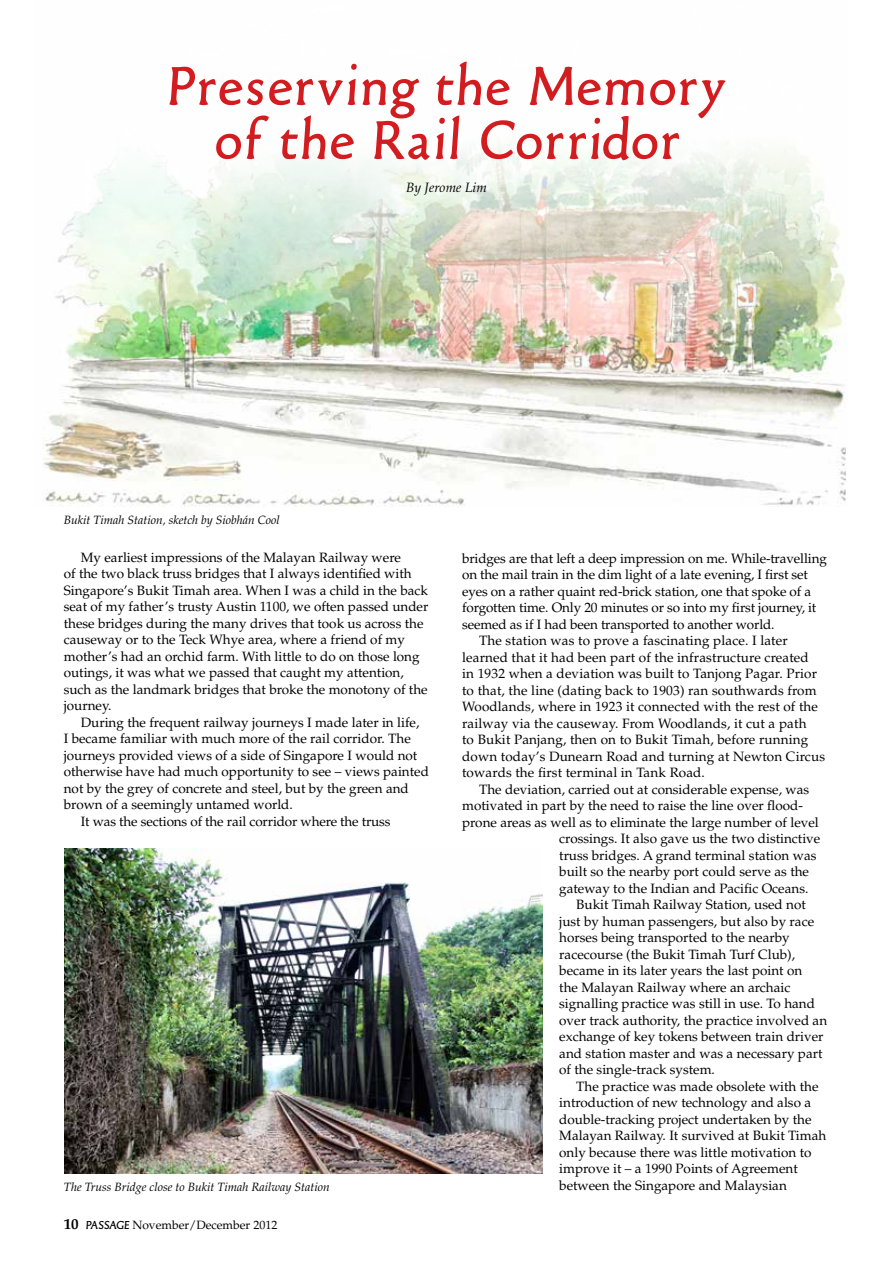
<style>
.page{position:relative;width:893px;height:1263px;background:#fff}
.page>*{position:absolute;margin:0;border:0;box-sizing:border-box;transform-origin:0 0}
.t1{font:57px/54px "Old Typefaces";letter-spacing:.045em;color:#d21c20;text-align:center}
.t2{font:13.5px/16.5px "Palatino LT Std";color:#000}
.t3{font:italic 13.5px "Palatino LT Std";letter-spacing:.005em;color:#000}
.t4{font:italic 12px "Palatino LT Std";color:#000}
.t5{font:12px "Palatino LT Std";color:#000}
.s1{font-weight:700;font-size:15px}
.s2{font-family:"Old Typefaces"}
</style>
<div class="page">
<img style="left:43px;top:145px;width:803px;height:361px">
<img style="left:65px;top:849px;width:477px;height:325px">
<h1 class="t1" style="left:169px;top:60px;width:557px">Preserving the Memory of the Rail Corridor</h1>
<p class="t3" style="left:406px;top:179px;width:82px">By Jerome Lim</p>
<p class="t4" style="left:64px;top:513px;width:217px">Bukit Timah Station, sketch by Siobhán Cool</p>
<p class="t2" style="left:64px;top:549px;width:366px;text-indent:17px">My earliest impressions of the Malayan Railway were<br>of the two black truss bridges that I always identified with Singapore’s Bukit Timah area. When I was a child in the back seat of my father’s trusty Austin 1100, we often passed under these bridges during the many drives that took us across the causeway or to the Teck Whye area, where a friend of my mother’s had an orchid farm. With little to do on those long outings, it was what we passed that caught my attention, such as the landmark bridges that broke the monotony of the journey.</p>
<p class="t2" style="left:81px;top:714px;width:340px">During the frequent railway journeys I made later in life,</p>
<p class="t2" style="left:64px;top:731px;width:349px">I became familiar with much more of the rail corridor. The</p>
<p class="t2" style="left:64px;top:747px;width:355px">journeys provided views of a side of Singapore I would not</p>
<p class="t2" style="left:64px;top:764px;width:367px">otherwise have had much opportunity to see – views painted</p>
<p class="t2" style="left:64px;top:780px;width:347px">not by the grey of concrete and steel, but by the green and</p>
<p class="t2" style="left:64px;top:797px;width:231px">brown of a seemingly untamed world.</p>
<p class="t2" style="left:81px;top:813px;width:311px">It was the sections of the rail corridor where the truss</p>
<p class="t4" style="left:64px;top:1180px;width:267px">The Truss Bridge close to Bukit Timah Railway Station</p>
<p class="t5" style="left:64px;top:1218px;width:215px"><span class="s1">10</span> <span class="s2">PASSAGE</span> November/December 2012</p>
<p class="t2" style="left:462px;top:550px;width:366px">bridges are that left a deep impression on me. While-travelling</p>
<p class="t2" style="left:462px;top:567px;width:347px">on the mail train in the dim light of a late evening, I first set</p>
<p class="t2" style="left:462px;top:583px;width:351px">eyes on a rather quaint red-brick station, one that spoke of a</p>
<p class="t2" style="left:462px;top:600px;width:356px">forgotten time. Only 20 minutes or so into my first journey, it</p>
<p class="t2" style="left:462px;top:616px;width:314px">seemed as if I had been transported to another world.</p>
<p class="t2" style="left:479px;top:633px;width:310px">The station was to prove a fascinating place. I later</p>
<p class="t2" style="left:462px;top:649px;width:348px">learned that it had been part of the infrastructure created</p>
<p class="t2" style="left:462px;top:666px;width:356px">in 1932 when a deviation was built to Tanjong Pagar. Prior</p>
<p class="t2" style="left:462px;top:682px;width:356px">to that, the line (dating back to 1903) ran southwards from</p>
<p class="t2" style="left:462px;top:699px;width:357px">Woodlands, where in 1923 it connected with the rest of the</p>
<p class="t2" style="left:462px;top:715px;width:346px">railway via the causeway. From Woodlands, it cut a path</p>
<p class="t2" style="left:462px;top:732px;width:348px">to Bukit Panjang, then on to Bukit Timah, before running</p>
<p class="t2" style="left:462px;top:748px;width:364px">down today’s Dunearn Road and turning at Newton Circus</p>
<p class="t2" style="left:462px;top:765px;width:244px">towards the first terminal in Tank Road.</p>
<p class="t2" style="left:479px;top:781px;width:331px">The deviation, carried out at considerable expense, was</p>
<p class="t2" style="left:462px;top:798px;width:342px">motivated in part by the need to raise the line over flood-</p>
<p class="t2" style="left:462px;top:814px;width:358px">prone areas as well as to eliminate the large number of level</p>
<p class="t2" style="left:559px;top:831px;width:263px">crossings. It also gave us the two distinctive</p>
<p class="t2" style="left:559px;top:847px;width:259px">truss bridges. A grand terminal station was</p>
<p class="t2" style="left:559px;top:864px;width:251px">built so the nearby port could serve as the</p>
<p class="t2" style="left:559px;top:880px;width:251px">gateway to the Indian and Pacific Oceans.</p>
<p class="t2" style="left:576px;top:897px;width:231px">Bukit Timah Railway Station, used not</p>
<p class="t2" style="left:559px;top:913px;width:256px">just by human passengers, but also by race</p>
<p class="t2" style="left:559px;top:930px;width:232px">horses being transported to the nearby</p>
<p class="t2" style="left:559px;top:946px;width:237px">racecourse (the Bukit Timah Turf Club),</p>
<p class="t2" style="left:559px;top:963px;width:244px">became in its later years the last point on</p>
<p class="t2" style="left:559px;top:979px;width:233px">the Malayan Railway where an archaic</p>
<p class="t2" style="left:559px;top:995px;width:257px">signalling practice was still in use. To hand</p>
<p class="t2" style="left:559px;top:1012px;width:269px">over track authority, the practice involved an</p>
<p class="t2" style="left:559px;top:1028px;width:266px">exchange of key tokens between train driver</p>
<p class="t2" style="left:559px;top:1045px;width:265px">and station master and was a necessary part</p>
<p class="t2" style="left:559px;top:1061px;width:157px">of the single-track system.</p>
<p class="t2" style="left:576px;top:1078px;width:244px">The practice was made obsolete with the</p>
<p class="t2" style="left:559px;top:1094px;width:253px">introduction of new technology and also a</p>
<p class="t2" style="left:559px;top:1111px;width:254px">double-tracking project undertaken by the</p>
<p class="t2" style="left:559px;top:1127px;width:268px">Malayan Railway. It survived at Bukit Timah</p>
<p class="t2" style="left:559px;top:1144px;width:254px">only because there was little motivation to</p>
<p class="t2" style="left:559px;top:1160px;width:240px">improve it – a 1990 Points of Agreement</p>
<p class="t2" style="left:559px;top:1177px;width:229px">between the Singapore and Malaysian</p>
</div>
